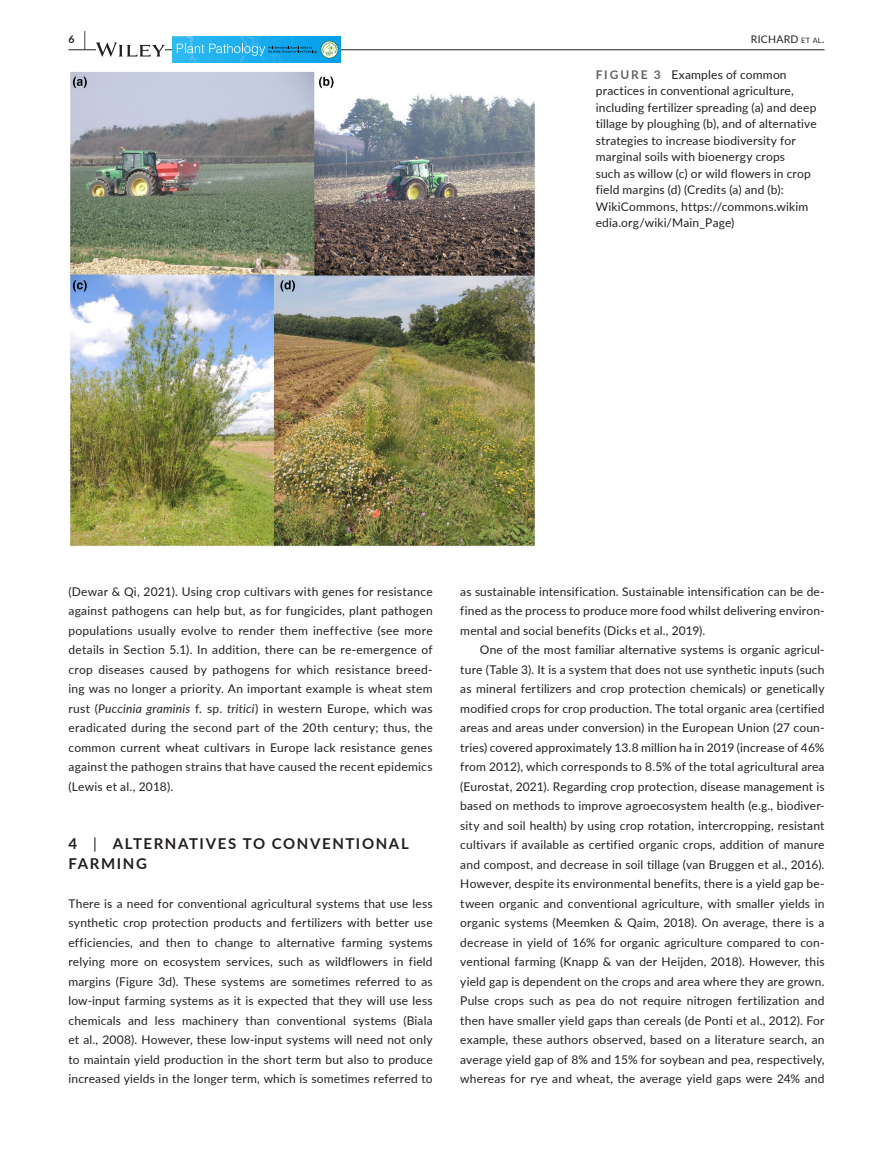
<style>
.page{position:relative;width:893px;height:1174px;background:#fff}
.page>*{position:absolute;margin:0;border:0;box-sizing:border-box;transform-origin:0 0}
.t1{font:700 15px/19.5px "Lato";letter-spacing:.105em;color:#231f20}
.t2{font:12px/19.5px "Lato";letter-spacing:.015em;color:#231f20;text-align:justify}
.t3{font:10.5px "Lato";letter-spacing:.02em;color:#231f20}
.t4{font:700 10.5px "Lato";color:#231f20}
.s1{font-size:19.5px}
.s2{font-size:7.35px}
.s3{font-weight:700;color:#636366}
.s4{font-style:italic}
.s5{font-weight:400}
</style>
<div class="page">
<hr style="left:68px;top:49px;width:756px;height:1px;background:#231f20">
<svg style="left:96px;top:42px;width:69px;height:15px"></svg>
<img style="left:172px;top:37px;width:168px;height:25px">
<svg style="left:321px;top:41px;width:17px;height:17px"></svg>
<svg style="left:177px;top:42px;width:160px;height:14px"></svg>
<img style="left:68px;top:71px;width:468px;height:476px">
<p class="t4" style="left:68px;top:31px;width:19px">6 <span class="s1">|</span></p>
<p class="t3" style="left:751px;top:31px;width:75px">RICHARD <span class="s2">et al</span>.</p>
<p class="t2" style="left:596px;top:66px;width:223px;line-height:16.5px;text-align:left"><span class="s3">FIGURE 3</span> Examples of common practices in conventional agriculture, including fertilizer spreading (a) and deep tillage by ploughing (b), and of alternative strategies to increase biodiversity for marginal soils with bioenergy crops<br>such as willow (c) or wild flowers in crop field margins (d) (Credits (a) and (b):<br>WikiCommons, https://commons.wikim edia.org/wiki/Main_Page)</p>
<p class="t2" style="left:68px;top:581px;width:366px">(Dewar &amp; Qi, 2021). Using crop cultivars with genes for resistance against pathogens can help but, as for fungicides, plant pathogen populations usually evolve to render them ineffective (see more details in Section 5.1). In addition, there can be re-emergence of crop diseases caused by pathogens for which resistance breed&shy;ing was no longer a priority. An important example is wheat stem rust (<span class="s4">Puccinia graminis</span> f. sp. <span class="s4">tritici</span>) in western Europe, which was eradicated during the second part of the 20th century; thus, the common current wheat cultivars in Europe lack resistance genes against the pathogen strains that have caused the recent epidemics (Lewis et al., 2018).</p>
<p class="t1" style="left:68px;top:833px;width:342px">4 <span class="s5">|</span> ALTERNATIVES TO CONVENTIONAL<br>FARMING</p>
<p class="t2" style="left:68px;top:893px;width:366px">There is a need for conventional agricultural systems that use less synthetic crop protection products and fertilizers with better use efficiencies, and then to change to alternative farming systems relying more on ecosystem services, such as wildflowers in field margins (Figure 3d). These systems are sometimes referred to as low-input farming systems as it is expected that they will use less chemicals and less machinery than conventional systems (Biala et al., 2008). However, these low-input systems will need not only to maintain yield production in the short term but also to produce increased yields in the longer term, which is sometimes referred to</p>
<p class="t2" style="left:460px;top:581px;width:366px">as sustainable intensification. Sustainable intensification can be de&shy;fined as the process to produce more food whilst delivering environ&shy;mental and social benefits (Dicks et al., 2019).</p>
<p class="t2" style="left:460px;top:639px;width:366px;text-indent:20px">One of the most familiar alternative systems is organic agricul&shy;ture (Table 3). It is a system that does not use synthetic inputs (such as mineral fertilizers and crop protection chemicals) or genetically modified crops for crop production. The total organic area (certified areas and areas under conversion) in the European Union (27 coun&shy;tries) covered approximately 13.8 million ha in 2019 (increase of 46% from 2012), which corresponds to 8.5% of the total agricultural area (Eurostat, 2021). Regarding crop protection, disease management is based on methods to improve agroecosystem health (e.g., biodiver&shy;sity and soil health) by using crop rotation, intercropping, resistant cultivars if available as certified organic crops, addition of manure and compost, and decrease in soil tillage (van Bruggen et al., 2016).<br>However, despite its environmental benefits, there is a yield gap be&shy;tween organic and conventional agriculture, with smaller yields in organic systems (Meemken &amp; Qaim, 2018). On average, there is a decrease in yield of 16% for organic agriculture compared to con&shy;ventional farming (Knapp &amp; van der Heijden, 2018). However, this yield gap is dependent on the crops and area where they are grown.<br>Pulse crops such as pea do not require nitrogen fertilization and then have smaller yield gaps than cereals (de Ponti et al., 2012). For example, these authors observed, based on a literature search, an average yield gap of 8% and 15% for soybean and pea, respectively, whereas for rye and wheat, the average yield gaps were 24% and</p>
</div>
